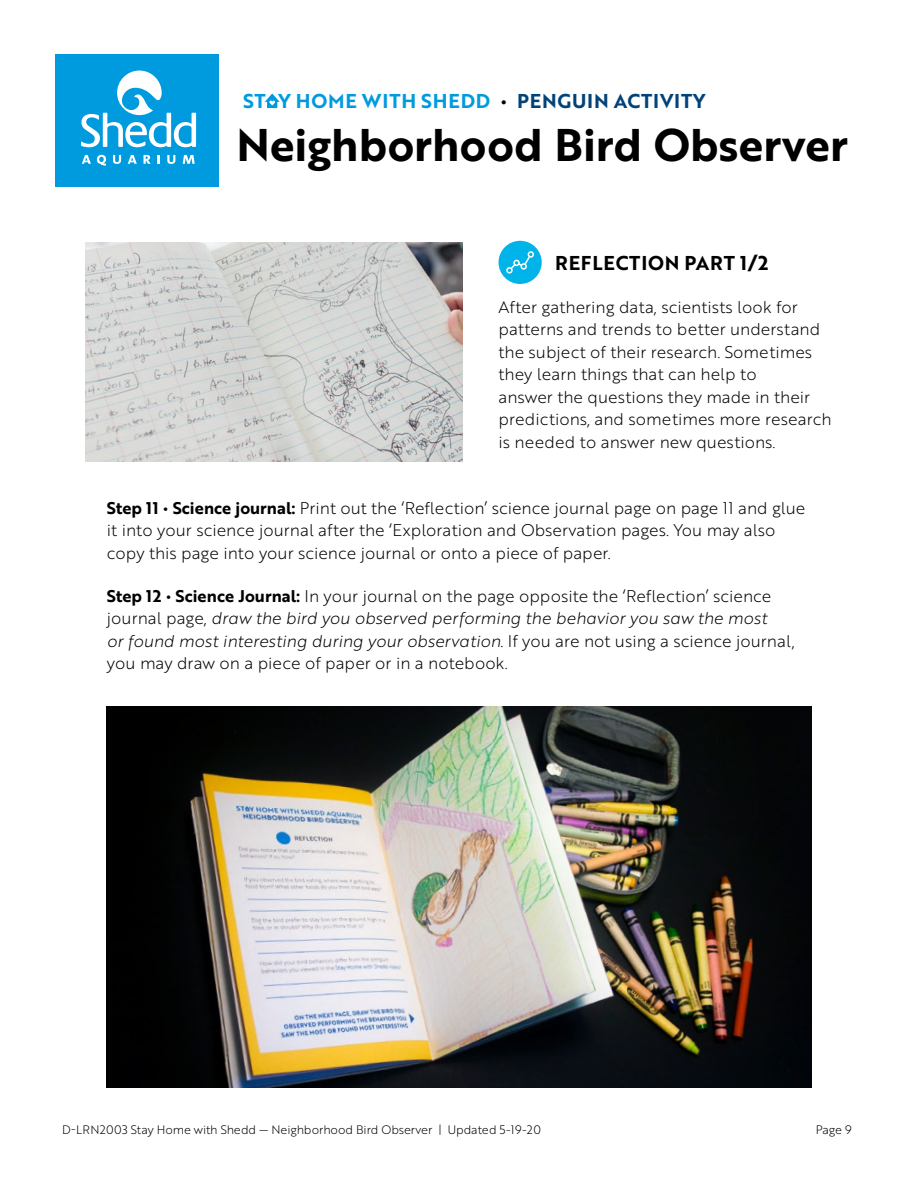
<style>
.page{position:relative;width:918px;height:1188px;background:#fff}
.page>*{position:absolute;margin:0;border:0;box-sizing:border-box;transform-origin:0 0}
.t1{font:44.55px "Brother 1816 Bold";color:#000}
.t2{font:19.5px "Brother 1816 Bold";letter-spacing:.04em;color:#009bdf}
.t3{font:19.5px "Brother 1816 Bold";letter-spacing:.04em;color:#000}
.t4{font:16.5px/22.5px "Brother 1816 Light";color:#000}
.t5{font:16.5px/22.5px "Brother 1816 Light Italic";color:#000}
.t6{font:12px "Brother 1816 Light";letter-spacing:-.01em;color:#000}
.s1{color:#fff}
.s2{font-family:"The Sans Os F";font-weight:700;color:#000}
.s3{color:#00427a}
.s4{font-family:"Brother 1816 Bold"}
.s5{font-family:"The Sans Os F";font-weight:700}
.s6{font-family:"Brother 1816 Light"}
</style>
<div class="page">
<div style="left:55px;top:54px;width:163px;height:132px;background:#009bdf"></div>
<svg style="left:81px;top:71px;width:115px;height:76px"></svg>
<svg style="left:82px;top:155px;width:9px;height:9px"></svg>
<svg style="left:97px;top:155px;width:9px;height:11px"></svg>
<svg style="left:113px;top:155px;width:8px;height:9px"></svg>
<svg style="left:128px;top:155px;width:9px;height:9px"></svg>
<svg style="left:144px;top:155px;width:7px;height:9px"></svg>
<svg style="left:157px;top:155px;width:3px;height:9px"></svg>
<svg style="left:167px;top:155px;width:8px;height:9px"></svg>
<svg style="left:183px;top:155px;width:12px;height:9px"></svg>
<svg style="left:265px;top:94px;width:14px;height:14px"></svg>
<img style="left:86px;top:242px;width:377px;height:219px">
<img style="left:107px;top:706px;width:704px;height:382px">
<div style="left:499px;top:241px;width:43px;height:43px;background:#00b3e9;border-radius:50%"></div>
<svg style="left:506px;top:251px;width:28px;height:23px"></svg>
<p class="t2" style="left:243px;top:86px;width:464px">ST<span class="s1">A</span>Y HOME WITH SHEDD <span class="s2">•</span> <span class="s3">PENGUIN ACTIVITY</span></p>
<h1 class="t1" style="left:237px;top:111px;width:613px">Neighborhood Bird Observer</h1>
<p class="t3" style="left:555px;top:248px;width:215px">REFLECTION PART 1/2</p>
<p class="t4" style="left:499px;top:295px;width:335px">After gathering data, scientists look for patterns and trends to better understand the subject of their research. Sometimes they learn things that can help to<br>answer the questions they made in their predictions, and sometimes more research is needed to answer new questions.</p>
<p class="t4" style="left:107px;top:496px;width:700px"><span class="s4">Step 11</span> <span class="s5">•</span> <span class="s4">Science journal:</span> Print out the ‘Reflection’ science journal page on page 11 and glue it into your science journal after the ‘Exploration and Observation pages. You may also copy this page into your science journal or onto a piece of paper.</p>
<p class="t4" style="left:107px;top:584px;width:666px"><span class="s4">Step 12</span> <span class="s5">•</span> <span class="s4">Science Journal:</span> In your journal on the page opposite the ‘Reflection’ science</p>
<p class="t5" style="left:107px;top:606px;width:689px"><span class="s6">journal page,</span> draw the bird you observed performing the behavior you saw the most<br>or found most interesting during your observation<span class="s6">. If you are not using a science journal,</span></p>
<p class="t4" style="left:107px;top:651px;width:402px">you may draw on a piece of paper or in a notebook.</p>
<p class="t6" style="left:62px;top:1121px;width:480px">D-LRN2003 Stay Home with Shedd — Neighborhood Bird Observer | Updated 5-19-20</p>
<p class="t6" style="left:816px;top:1121px;width:37px">Page 9</p>
</div>
